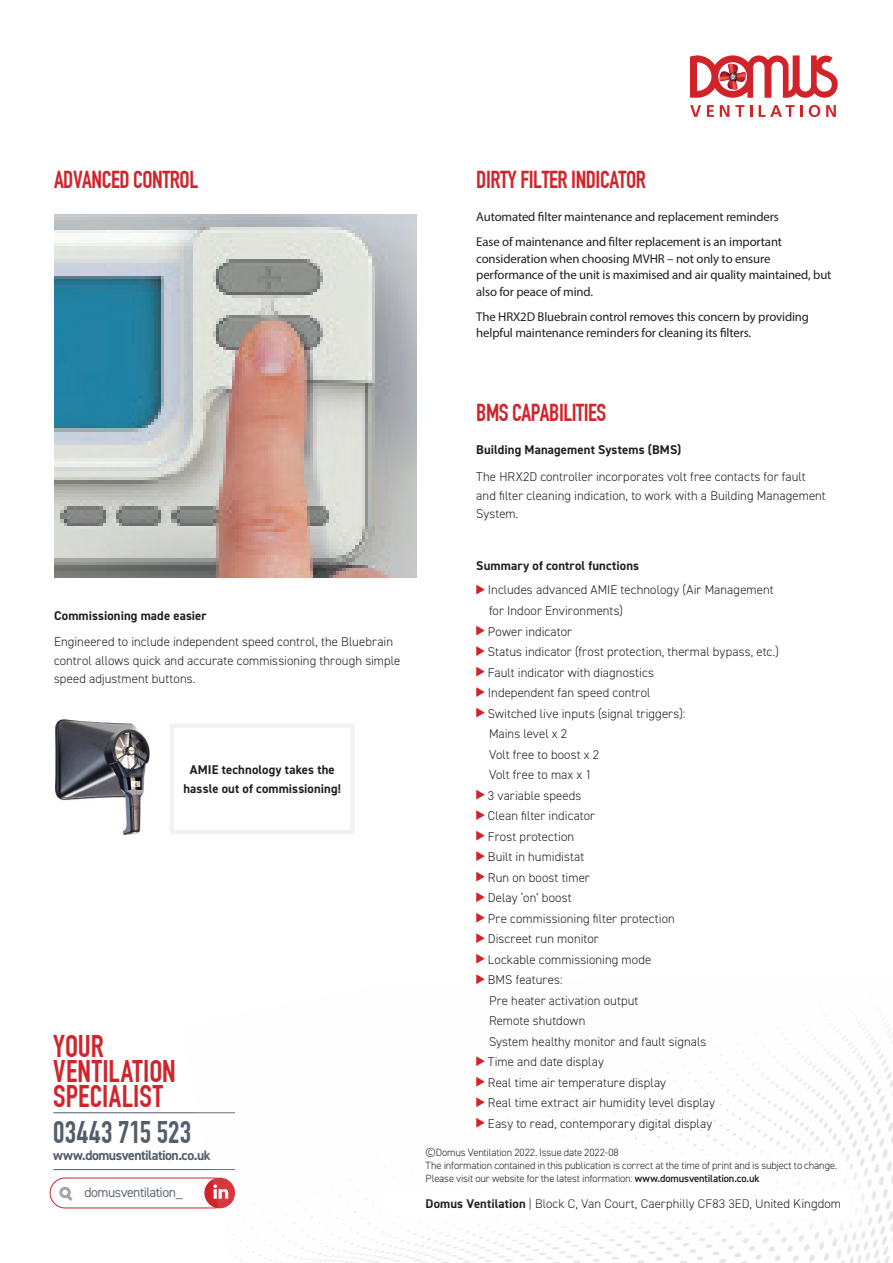
<style>
.page{position:relative;width:893px;height:1263px;background:#fff}
.page>*{position:absolute;margin:0;border:0;box-sizing:border-box;transform-origin:0 0}
.t1{font:30.6px/25px "DIN Engschrift";letter-spacing:.005em;color:#d1232a}
.t2{font:30.6px "DIN Engschrift";letter-spacing:.005em;color:#535e6a}
.t3{font:24px "DIN Engschrift";letter-spacing:-.02em;color:#d1232a}
.t4{font:700 13.8px "DIN2014";letter-spacing:-.03em;color:#535e6a}
.t5{font:13.8px "DIN2014";letter-spacing:-.04em;color:#666f7a}
.t6{font:300 12.75px/20.5px "DIN2014";letter-spacing:.005em;color:#231f20}
.t7{font:12.75px/16.5px "Myriad Pro";letter-spacing:-.01em;color:#231f20}
.t8{font:700 12.75px/18.3px "DIN2014";letter-spacing:.01em;color:#231f20;text-align:center}
.t9{font:300 10.5px/12.6px "DIN2014";letter-spacing:-.015em;color:#231f20}
.s1{font-weight:600}
.s2{font-weight:700}
</style>
<div class="page">
<hr style="left:53px;top:1112px;width:182px;height:1px;background:#535e6a">
<hr style="left:53px;top:1169px;width:182px;height:1px;background:#535e6a">
<div style="left:50px;top:1177px;width:179px;height:31px;border:1px solid #d1232a;border-radius:15px"></div>
<div style="left:59px;top:1187px;width:12px;height:11px;border:3px solid #a5a6aa;border-radius:50%"></div>
<svg style="left:63px;top:1191px;width:10px;height:10px"></svg>
<svg style="left:690px;top:55px;width:148px;height:43px"></svg>
<svg style="left:690px;top:105px;width:11px;height:12px"></svg>
<svg style="left:707px;top:105px;width:7px;height:12px"></svg>
<svg style="left:720px;top:105px;width:9px;height:12px"></svg>
<svg style="left:735px;top:105px;width:9px;height:12px"></svg>
<svg style="left:750px;top:105px;width:3px;height:12px"></svg>
<svg style="left:759px;top:105px;width:44px;height:12px"></svg>
<svg style="left:809px;top:105px;width:11px;height:12px"></svg>
<svg style="left:826px;top:105px;width:10px;height:12px"></svg>
<img style="left:180px;top:871px;width:713px;height:392px">
<div style="left:353px;top:1158px;width:531px;height:92px;background:#fff"></div>
<div style="left:170px;top:723px;width:185px;height:111px;border:4px solid #e5e6e7"></div>
<img style="left:54px;top:215px;width:363px;height:363px">
<svg style="left:476px;top:585px;width:9px;height:9px"></svg>
<svg style="left:476px;top:626px;width:9px;height:9px"></svg>
<svg style="left:476px;top:646px;width:9px;height:10px"></svg>
<svg style="left:476px;top:667px;width:9px;height:9px"></svg>
<svg style="left:476px;top:687px;width:9px;height:10px"></svg>
<svg style="left:476px;top:708px;width:9px;height:9px"></svg>
<svg style="left:476px;top:790px;width:9px;height:9px"></svg>
<svg style="left:476px;top:810px;width:9px;height:10px"></svg>
<svg style="left:476px;top:831px;width:9px;height:9px"></svg>
<svg style="left:476px;top:851px;width:9px;height:10px"></svg>
<svg style="left:476px;top:872px;width:9px;height:9px"></svg>
<svg style="left:476px;top:892px;width:9px;height:10px"></svg>
<svg style="left:476px;top:913px;width:9px;height:9px"></svg>
<svg style="left:476px;top:933px;width:9px;height:10px"></svg>
<svg style="left:476px;top:954px;width:9px;height:9px"></svg>
<svg style="left:476px;top:974px;width:9px;height:10px"></svg>
<svg style="left:476px;top:1056px;width:9px;height:10px"></svg>
<svg style="left:476px;top:1077px;width:9px;height:10px"></svg>
<svg style="left:476px;top:1097px;width:9px;height:10px"></svg>
<svg style="left:476px;top:1118px;width:9px;height:5px"></svg>
<img style="left:55px;top:720px;width:95px;height:115px">
<div style="left:401px;top:1123px;width:459px;height:83px;background:#fff"></div>
<h2 class="t3" style="left:54px;top:166px;width:146px">ADVANCED CONTROL</h2>
<p class="t8" style="left:54px;top:606px;width:154px">Commissioning made easier</p>
<p class="t6" style="left:54px;top:633px;width:348px;line-height:18.3px">Engineered to include independent speed control, the Bluebrain control allows quick and accurate commissioning through simple speed adjustment buttons.</p>
<p class="t8" style="left:183px;top:761px;width:159px">AMIE technology takes the hassle out of commissioning!</p>
<h1 class="t1" style="left:53px;top:1034px;width:124px">YOUR<br>VENTILATION<br>SPECIALIST</h1>
<h1 class="t2" style="left:53px;top:1115px;width:139px">03443 715 523</h1>
<p class="t4" style="left:53px;top:1146px;width:159px">www.domusventilation.co.uk</p>
<p class="t5" style="left:85px;top:1184px;width:100px">domusventilation_</p>
<h2 class="t3" style="left:476px;top:166px;width:171px">DIRTY FILTER INDICATOR</h2>
<p class="t7" style="left:476px;top:204px;width:307px;line-height:25px">Automated filter maintenance and replacement reminders<br>Ease of maintenance and filter replacement is an important</p>
<p class="t7" style="left:476px;top:250px;width:357px">consideration when choosing MVHR – not only to ensure performance of the unit is maximised and air quality maintained, but also for peace of mind.</p>
<p class="t7" style="left:476px;top:308px;width:334px">The HRX2D Bluebrain control removes this concern by providing helpful maintenance reminders for cleaning its filters.</p>
<h2 class="t3" style="left:476px;top:399px;width:132px">BMS CAPABILITIES</h2>
<p class="t8" style="left:476px;top:441px;width:207px">Building Management Systems (BMS)</p>
<p class="t6" style="left:476px;top:468px;width:351px;line-height:18.3px">The HRX2D controller incorporates volt free contacts for fault and filter cleaning indication, to work with a Building Management<br>System.</p>
<p class="t8" style="left:476px;top:557px;width:164px">Summary of control functions</p>
<p class="t6" style="left:488px;top:580px;width:292px">Includes advanced AMIE technology (Air Management for Indoor Environments)<br>Power indicator<br>Status indicator (frost protection, thermal bypass, etc.)<br>Fault indicator with diagnostics<br>Independent fan speed control<br>Switched live inputs (signal triggers):<br>Mains level x 2<br>Volt free to boost x 2<br>Volt free to max x 1<br>3 variable speeds<br>Clean filter indicator<br>Frost protection<br>Built in humidistat<br>Run on boost timer<br>Delay ‘on’ boost<br>Pre commissioning filter protection<br>Discreet run monitor<br>Lockable commissioning mode<br>BMS features:<br>Pre heater activation output<br>Remote shutdown<br>System healthy monitor and fault signals<br>Time and date display<br>Real time air temperature display<br>Real time extract air humidity level display<br>Easy to read, contemporary digital display</p>
<p class="t9" style="left:426px;top:1146px;width:413px">©Domus Ventilation 2022. Issue date 2022-08<br>The information contained in this publication is correct at the time of print and is subject to change.<br>Please visit our website for the latest information: <span class="s1">www.domusventilation.co.uk</span></p>
<p class="t6" style="left:426px;top:1193px;width:417px"><span class="s2">Domus Ventilation</span> | Block C, Van Court, Caerphilly CF83 3ED, United Kingdom</p>
</div>
